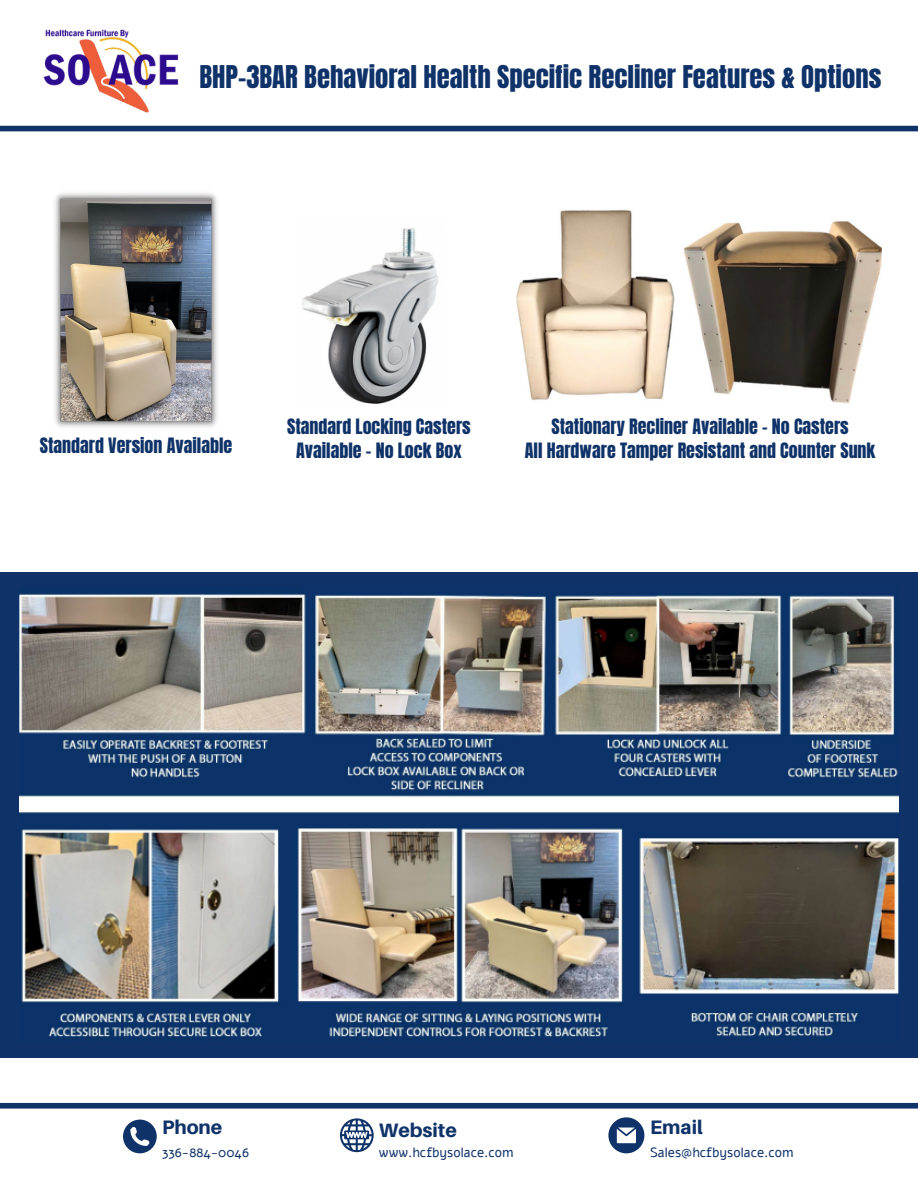
<style>
.page{position:relative;width:918px;height:1188px;background:#fff}
.page>*{position:absolute;margin:0;border:0;box-sizing:border-box;transform-origin:0 0}
.t1{font:26.7px "Anton";color:#0f3369}
.t2{font:800 19.5px "Aileron";color:#0f3369}
.t3{font:18px/24.8px "Anton";color:#0f3369;text-align:center}
.t4{font:13.35px "Alef";color:#0f3369}
</style>
<div class="page">
<div style="left:0;top:126px;width:918px;height:5px;background:#0f3369"></div>
<div style="left:0;top:1103px;width:918px;height:6px;background:#0f3369"></div>
<svg style="left:123px;top:1120px;width:34px;height:33px"></svg>
<svg style="left:608px;top:1117px;width:36px;height:36px"></svg>
<svg style="left:340px;top:1118px;width:34px;height:34px"></svg>
<img style="left:43px;top:29px;width:136px;height:84px">
<div style="left:0;top:572px;width:918px;height:486px;background:#0f3369"></div>
<img style="left:20px;top:594px;width:878px;height:446px">
<img style="left:302px;top:228px;width:137px;height:176px">
<img style="left:516px;top:210px;width:159px;height:191px">
<img style="left:683px;top:221px;width:199px;height:183px">
<img style="left:55px;top:193px;width:162px;height:234px">
<h1 class="t1" style="left:199px;top:58px;width:684px">BHP-3BAR Behavioral Health Specific Recliner Features &amp; Options</h1>
<p class="t3" style="left:40px;top:433px;width:194px">Standard Version Available</p>
<p class="t3" style="left:287px;top:414px;width:185px">Standard Locking Casters<br>Available - No Lock Box</p>
<p class="t3" style="left:525px;top:414px;width:352px">Stationary Recliner Available - No Casters<br>All Hardware Tamper Resistant and Counter Sunk</p>
<p class="t2" style="left:162px;top:1116px;width:62px">Phone</p>
<p class="t4" style="left:162px;top:1144px;width:88px">336-884-0046</p>
<p class="t2" style="left:379px;top:1118px;width:79px">Website</p>
<p class="t4" style="left:379px;top:1144px;width:136px">www.hcfbysolace.com</p>
<p class="t2" style="left:650px;top:1116px;width:54px">Email</p>
<p class="t4" style="left:650px;top:1144px;width:145px">Sales@hcfbysolace.com</p>
</div>
